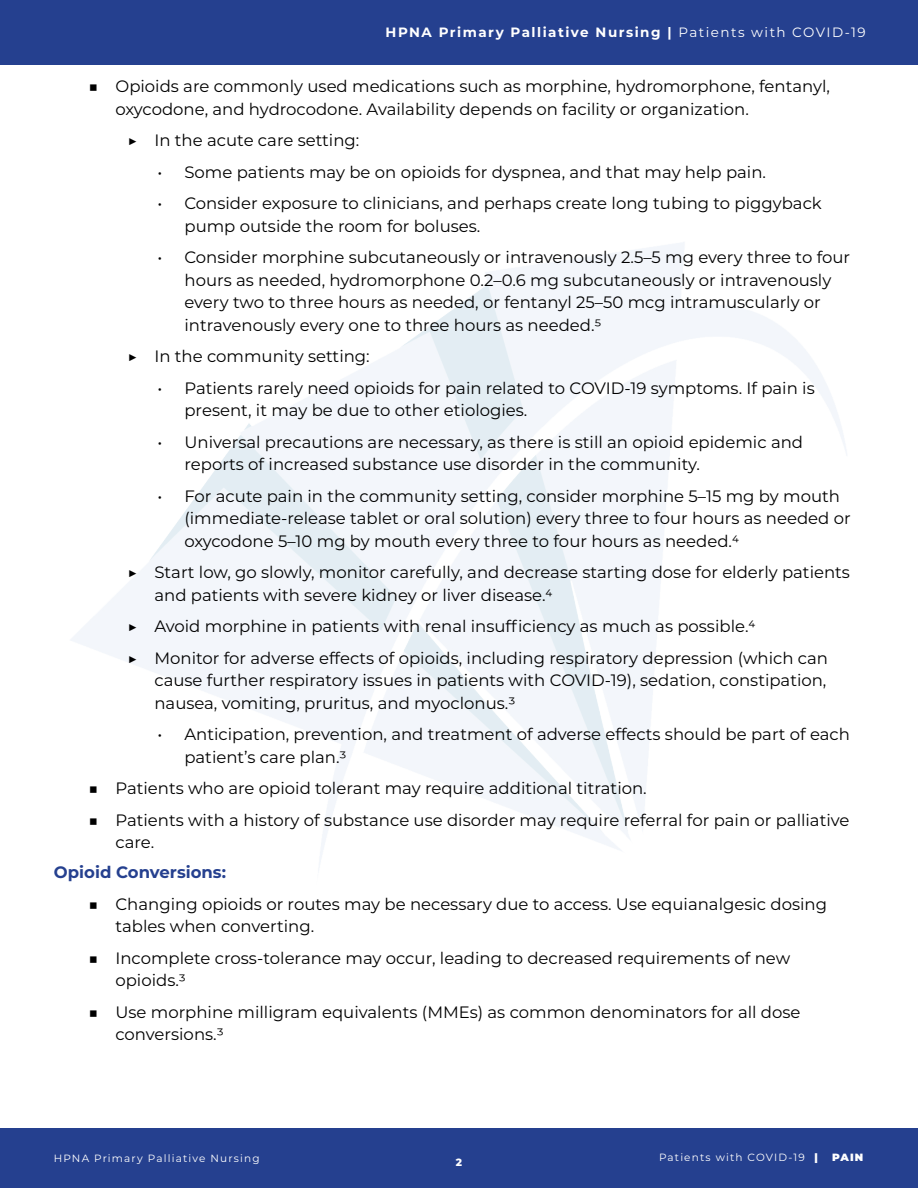
<style>
.page{position:relative;width:918px;height:1188px;background:#fff}
.page>*{position:absolute;margin:0;border:0;box-sizing:border-box;transform-origin:0 0}
.t1{font:16.5px/22.5px "Montserrat";color:#000}
.t2{font:700 16.5px "Montserrat";color:#25408f}
.t3{font:700 13.5px "Montserrat";letter-spacing:.11em;color:#fff}
.t4{font:10.5px "Montserrat";letter-spacing:.11em;color:#fff}
.t5{font:900 10.5px "Montserrat";color:#fff}
.t6{font:800 10.5px "Montserrat";color:#fff}
.s1{font-weight:400}
.s2{font-weight:900}
</style>
<div class="page">
<img style="left:71px;top:242px;width:776px;height:625px">
<div style="left:0;top:1129px;width:918px;height:59px;background:#25408f"></div>
<div style="left:0;top:0;width:918px;height:65px;background:#25408f"></div>
<p class="t3" style="left:386px;top:23px;width:482px">HPNA Primary Palliative Nursing | <span class="s1">Patients with COVID-19</span></p>
<p class="t1" style="left:115px;top:74px;width:716px;text-indent:-27px">■ Opioids are commonly used medications such as morphine, hydromorphone, fentanyl, oxycodone, and hydrocodone. Availability depends on facility or organization.</p>
<p class="t1" style="left:127px;top:128px;width:233px">▶ In the acute care setting:</p>
<p class="t1" style="left:157px;top:160px;width:610px">• Some patients may be on opioids for dyspnea, and that may help pain.</p>
<p class="t1" style="left:184px;top:191px;width:639px;text-indent:-27px">• Consider exposure to clinicians, and perhaps create long tubing to piggyback pump outside the room for boluses.</p>
<p class="t1" style="left:184px;top:245px;width:667px;text-indent:-27px">• Consider morphine subcutaneously or intravenously 2.5–5 mg every three to four hours as needed, hydromorphone 0.2–0.6 mg subcutaneously or intravenously every two to three hours as needed, or fentanyl 25–50 mcg intramuscularly or intravenously every one to three hours as needed.5</p>
<p class="t1" style="left:127px;top:345px;width:244px">▶ In the community setting:</p>
<p class="t1" style="left:184px;top:376px;width:632px;text-indent:-27px">• Patients rarely need opioids for pain related to COVID-19 symptoms. If pain is present, it may be due to other etiologies.</p>
<p class="t1" style="left:184px;top:430px;width:620px;text-indent:-27px">• Universal precautions are necessary, as there is still an opioid epidemic and reports of increased substance use disorder in the community.</p>
<p class="t1" style="left:184px;top:484px;width:668px;text-indent:-27px">• For acute pain in the community setting, consider morphine 5–15 mg by mouth (immediate-release tablet or oral solution) every three to four hours as needed or oxycodone 5–10 mg by mouth every three to four hours as needed.4</p>
<p class="t1" style="left:154px;top:561px;width:697px;text-indent:-27px">▶ Start low, go slowly, monitor carefully, and decrease starting dose for elderly patients and patients with severe kidney or liver disease.4</p>
<p class="t1" style="left:127px;top:610px;width:702px;line-height:31.5px">▶ Avoid morphine in patients with renal insufficiency as much as possible.4<br>▶ Monitor for adverse effects of opioids, including respiratory depression (which can</p>
<p class="t1" style="left:154px;top:669px;width:674px">cause further respiratory issues in patients with COVID-19), sedation, constipation, nausea, vomiting, pruritus, and myoclonus.3</p>
<p class="t1" style="left:184px;top:723px;width:667px;text-indent:-27px">• Anticipation, prevention, and treatment of adverse effects should be part of each patient’s care plan.3</p>
<p class="t1" style="left:88px;top:777px;width:560px">■ Patients who are opioid tolerant may require additional titration.</p>
<p class="t1" style="left:115px;top:808px;width:736px;text-indent:-27px">■ Patients with a history of substance use disorder may require referral for pain or palliative care.</p>
<p class="t2" style="left:54px;top:860px;width:174px">Opioid Conversions:</p>
<p class="t1" style="left:115px;top:892px;width:713px;text-indent:-27px">■ Changing opioids or routes may be necessary due to access. Use equianalgesic dosing tables when converting.</p>
<p class="t1" style="left:115px;top:946px;width:676px;text-indent:-27px">■ Incomplete cross-tolerance may occur, leading to decreased requirements of new opioids.3</p>
<p class="t1" style="left:115px;top:1000px;width:687px;text-indent:-27px">■ Use morphine milligram equivalents (MMEs) as common denominators for all dose conversions.3</p>
<p class="t4" style="left:54px;top:1151px;width:207px">HPNA Primary Palliative Nursing</p>
<p class="t6" style="left:456px;top:1154px;width:8px">2</p>
<p class="t4" style="left:659px;top:1150px;width:160px">Patients with COVID-19 <span class="s2">|</span></p>
<p class="t5" style="left:832px;top:1150px;width:33px">PAIN</p>
</div>
